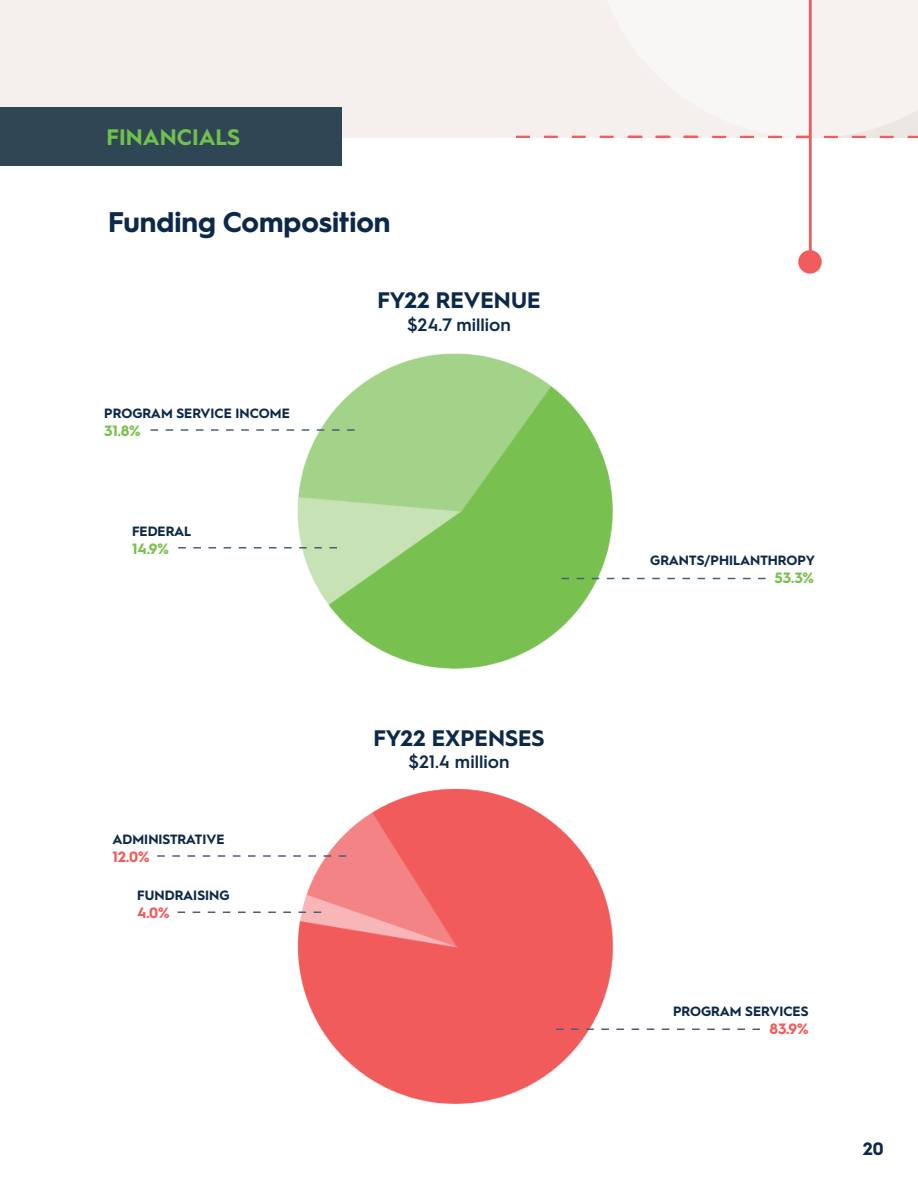
<style>
.page{position:relative;width:918px;height:1188px;background:#fff}
.page>*{position:absolute;margin:0;border:0;box-sizing:border-box;transform-origin:0 0}
.t1{font:700 28.5px "Hurme Geometric Sans 1";color:#0c294a}
.t2{font:700 22.5px "Hurme Geometric Sans 1";color:#0c294a}
.t3{font:700 22.5px "Hurme Geometric Sans 1";color:#71bf4d}
.t4{font:600 18px "Hurme Geometric Sans 1";color:#0c294a}
.t5{font:700 18px "Hurme Geometric Sans 1";color:#0c294a}
.t6{font:700 15px "Hurme Geometric Sans 1";color:#7ac14e}
.t7{font:700 15px "Hurme Geometric Sans 1";color:#f15c5c}
.t8{font:700 13.5px "Hurme Geometric Sans 1";color:#0c294a}
</style>
<div class="page">
<div style="left:1px;top:0;width:917px;height:1188px;background:#f5f0ed"></div>
<div style="left:0;top:138px;width:918px;height:1050px;background:#fff"></div>
<div style="left:0;top:107px;width:341px;height:59px;background:#2f4655"></div>
<svg style="left:599px;top:111px;width:319px;height:27px"></svg>
<img style="left:297px;top:353px;width:469px;height:316px">
<svg style="left:908px;top:136px;width:10px;height:2px"></svg>
<svg style="left:880px;top:136px;width:14px;height:2px"></svg>
<svg style="left:852px;top:136px;width:14px;height:2px"></svg>
<svg style="left:768px;top:136px;width:14px;height:2px"></svg>
<svg style="left:740px;top:136px;width:14px;height:2px"></svg>
<svg style="left:712px;top:136px;width:14px;height:2px"></svg>
<svg style="left:683px;top:136px;width:15px;height:2px"></svg>
<svg style="left:656px;top:136px;width:14px;height:2px"></svg>
<svg style="left:628px;top:136px;width:14px;height:2px"></svg>
<svg style="left:600px;top:136px;width:14px;height:2px"></svg>
<svg style="left:572px;top:136px;width:14px;height:2px"></svg>
<svg style="left:544px;top:136px;width:14px;height:2px"></svg>
<svg style="left:516px;top:136px;width:14px;height:2px"></svg>
<svg style="left:796px;top:0;width:42px;height:274px"></svg>
<img style="left:177px;top:788px;width:583px;height:316px">
<svg style="left:150px;top:429px;width:204px;height:2px"></svg>
<svg style="left:178px;top:547px;width:165px;height:2px"></svg>
<svg style="left:557px;top:578px;width:208px;height:1px"></svg>
<svg style="left:552px;top:1029px;width:208px;height:1px"></svg>
<svg style="left:157px;top:855px;width:192px;height:2px"></svg>
<svg style="left:177px;top:912px;width:149px;height:1px"></svg>
<p class="t3" style="left:106px;top:121px;width:135px">FINANCIALS</p>
<p class="t1" style="left:108px;top:202px;width:284px">Funding Composition</p>
<p class="t8" style="left:104px;top:404px;width:187px">PROGRAM SERVICE INCOME</p>
<p class="t6" style="left:104px;top:420px;width:38px">31.8%</p>
<p class="t8" style="left:132px;top:521px;width:61px">FEDERAL</p>
<p class="t6" style="left:132px;top:538px;width:38px">14.9%</p>
<p class="t8" style="left:112px;top:830px;width:113px">ADMINISTRATIVE</p>
<p class="t7" style="left:112px;top:846px;width:39px">12.0%</p>
<p class="t8" style="left:137px;top:886px;width:94px">FUNDRAISING</p>
<p class="t7" style="left:137px;top:902px;width:34px">4.0%</p>
<p class="t2" style="left:377px;top:285px;width:165px">FY22 REVENUE</p>
<p class="t4" style="left:407px;top:312px;width:105px">$24.7 million</p>
<p class="t2" style="left:374px;top:722px;width:173px">FY22 EXPENSES</p>
<p class="t4" style="left:408px;top:749px;width:103px">$21.4 million</p>
<p class="t8" style="left:650px;top:551px;width:166px">GRANTS/PHILANTHROPY</p>
<p class="t6" style="left:775px;top:567px;width:41px">53.3%</p>
<p class="t8" style="left:673px;top:1002px;width:137px">PROGRAM SERVICES</p>
<p class="t7" style="left:769px;top:1018px;width:41px">83.9%</p>
<p class="t5" style="left:863px;top:1136px;width:22px">20</p>
</div>
